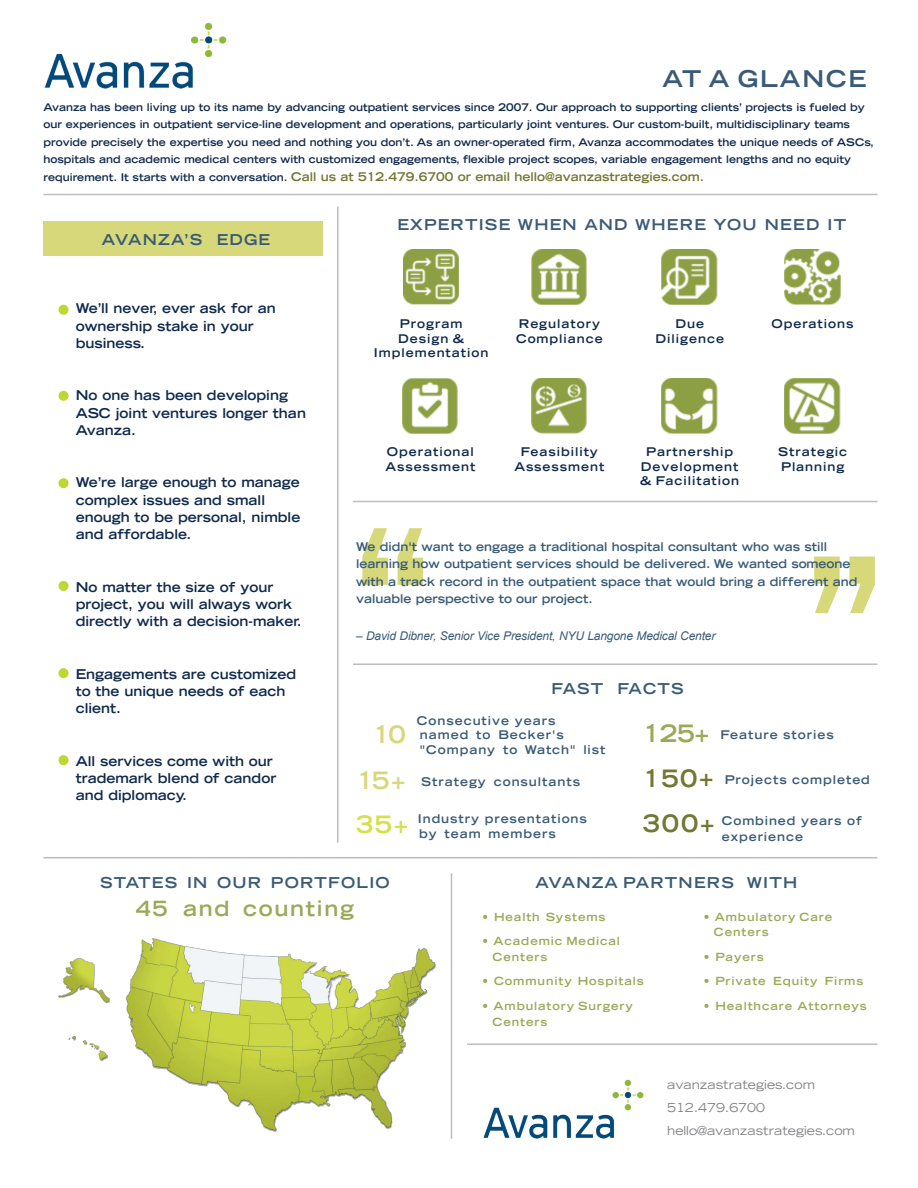
<style>
.page{position:relative;width:918px;height:1188px;background:#fff}
.page>*{position:absolute;margin:0;border:0;box-sizing:border-box;transform-origin:0 0}
.t1{font:700 expanded 24px "Trade Gothic LT Std";color:#727731}
.t2{font:700 expanded 24px "Trade Gothic LT Std";color:#d6d87a}
.t3{font:700 expanded 23.1px "Trade Gothic LT Std";letter-spacing:.08em;color:#3a5b77}
.t4{font:700 expanded 21px "Trade Gothic LT Std";letter-spacing:.08em;color:#9da858}
.t5{font:700 expanded 15px "Trade Gothic LT Std";letter-spacing:.08em;color:#3a5b77}
.t6{font:700 expanded 13.5px/17.4px "Trade Gothic LT Std";color:#10294c}
.t7{font:expanded 12.3px/23px "Trade Gothic LT Std";color:#808285}
.t8{font:700 expanded 12px/17.4px "Trade Gothic LT Std";color:#3a5b77}
.t9{font:700 expanded 12px/14.4px "Trade Gothic LT Std";letter-spacing:.08em;color:#10294c;text-align:center}
.t10{font:700 expanded 12px/14.4px "Trade Gothic LT Std";letter-spacing:.08em;color:#3a5b77}
.t11{font:700 expanded 12px "Trade Gothic LT Std";color:#727731}
.t12{font:italic 12px "Arial";letter-spacing:-.015em;color:#3a5b77}
.t13{font:700 expanded 12px/16.5px "Trade Gothic LT Std";letter-spacing:.075em;color:#3a5b77}
.t14{font:700 expanded 11.25px/15.6px "Trade Gothic LT Std";letter-spacing:.08em;color:#9da858}
.t15{font:700 expanded 10.5px/17.4px "Trade Gothic LT Std";color:#10294c}
.s1{font-size:10.5px;color:#10294c}
.s2{font-size:24px;color:#d6d87a}
.s3{font-size:24px;color:#d5e04f}
.s4{font-size:24px;color:#9da858}
.s5{font-size:24px;color:#727731}
</style>
<div class="page">
<div style="left:44px;top:222px;width:279px;height:34px;background:#d6d87a"></div>
<hr style="left:44px;top:194px;width:834px;height:1px;background:#bcbdc0">
<svg style="left:814px;top:557px;width:61px;height:56px"></svg>
<svg style="left:362px;top:528px;width:61px;height:57px"></svg>
<hr style="left:337px;top:207px;width:2px;height:636px;background:#bcbdc0">
<hr style="left:353px;top:663px;width:525px;height:2px;background:#bcbdc0">
<hr style="left:353px;top:501px;width:525px;height:1px;background:#bcbdc0">
<img style="left:531px;top:250px;width:56px;height:55px">
<img style="left:404px;top:250px;width:54px;height:55px">
<img style="left:785px;top:250px;width:55px;height:55px">
<img style="left:531px;top:378px;width:56px;height:55px">
<img style="left:785px;top:378px;width:55px;height:55px">
<img style="left:662px;top:378px;width:55px;height:55px">
<img style="left:662px;top:250px;width:55px;height:55px">
<img style="left:402px;top:378px;width:56px;height:55px">
<hr style="left:451px;top:873px;width:1px;height:266px;background:#bcbdc0">
<hr style="left:44px;top:857px;width:834px;height:1px;background:#bcbdc0">
<hr style="left:467px;top:1043px;width:411px;height:2px;background:#bcbdc0">
<div style="left:58px;top:305px;width:11px;height:10px;background:#bfd731;border-radius:50%"></div>
<div style="left:58px;top:391px;width:11px;height:10px;background:#bfd731;border-radius:50%"></div>
<div style="left:58px;top:478px;width:11px;height:10px;background:#bfd731;border-radius:50%"></div>
<div style="left:58px;top:581px;width:11px;height:10px;background:#bfd731;border-radius:50%"></div>
<div style="left:58px;top:668px;width:11px;height:10px;background:#bfd731;border-radius:50%"></div>
<div style="left:58px;top:755px;width:11px;height:10px;background:#bfd731;border-radius:50%"></div>
<img style="left:44px;top:23px;width:183px;height:66px">
<img style="left:483px;top:1080px;width:161px;height:58px">
<img style="left:58px;top:939px;width:377px;height:192px">
<h2 class="t3" style="left:663px;top:70px;width:205px">AT A GLANCE</h2>
<p class="t15" style="left:44px;top:100px;width:832px">Avanza has been living up to its name by advancing outpatient services since 2007. Our approach to supporting clients’ projects is fueled by our experiences in outpatient service-line development and operations, particularly joint ventures. Our custom-built, multidisciplinary teams provide precisely the expertise you need and nothing you don’t. As an owner-operated firm, Avanza accommodates the unique needs of ASCs, hospitals and academic medical centers with customized engagements, flexible project scopes, variable engagement lengths and no equity</p>
<p class="t11" style="left:44px;top:172px;width:662px"><span class="s1">requirement. It starts with a conversation.</span> Call us at 512.479.6700 or email hello@avanzastrategies.com.</p>
<h3 class="t5" style="left:102px;top:234px;width:170px">AVANZA’S EDGE</h3>
<p class="t6" style="left:76px;top:302px;width:201px">We’ll never, ever ask for an ownership stake in your business.</p>
<p class="t6" style="left:76px;top:389px;width:232px">No one has been developing<br>ASC joint ventures longer than<br>Avanza.</p>
<p class="t6" style="left:76px;top:476px;width:226px">We’re large enough to manage complex issues and small enough to be personal, nimble and affordable.</p>
<p class="t6" style="left:76px;top:580px;width:228px">No matter the size of your project, you will always work directly with a decision-maker.</p>
<p class="t6" style="left:76px;top:667px;width:222px">Engagements are customized to the unique needs of each client.</p>
<p class="t6" style="left:76px;top:754px;width:202px">All services come with our trademark blend of candor and diplomacy.</p>
<h3 class="t5" style="left:397px;top:219px;width:450px">EXPERTISE WHEN AND WHERE YOU NEED IT</h3>
<p class="t9" style="left:374px;top:318px;width:116px">Program<br>Design &amp;<br>Implementation</p>
<p class="t9" style="left:771px;top:318px;width:83px">Operations</p>
<p class="t9" style="left:516px;top:318px;width:88px;text-align:left">Regulatory<br>Compliance</p>
<p class="t9" style="left:656px;top:318px;width:70px">Due<br>Diligence</p>
<p class="t9" style="left:385px;top:446px;width:91px;text-align:left">Operational<br>Assessment</p>
<p class="t9" style="left:514px;top:446px;width:91px">Feasibility<br>Assessment</p>
<p class="t9" style="left:778px;top:446px;width:70px;text-align:left">Strategic<br>Planning</p>
<p class="t9" style="left:640px;top:446px;width:100px">Partnership<br>Development &amp; Facilitation</p>
<p class="t8" style="left:356px;top:539px;width:503px">We didn't want to engage a traditional hospital consultant who was still learning how outpatient services should be delivered. We wanted someone with a track record in the outpatient space that would bring a different and valuable perspective to our project.</p>
<p class="t12" style="left:356px;top:631px;width:361px">– David Dibner, Senior Vice President, NYU Langone Medical Center</p>
<h3 class="t5" style="left:552px;top:683px;width:134px">FAST FACTS</h3>
<h1 class="t2" style="left:373px;top:725px;width:34px">10</h1>
<p class="t10" style="left:417px;top:715px;width:190px">Consecutive years named to Becker's "Company to Watch" list</p>
<p class="t10" style="left:357px;top:776px;width:225px"><span class="s2">15+</span> Strategy consultants</p>
<p class="t10" style="left:419px;top:813px;width:169px;text-indent:-63px"><span class="s3">35+</span> Industry presentations by team members</p>
<p class="t10" style="left:643px;top:730px;width:193px"><span class="s4">125+</span> Feature stories</p>
<p class="t10" style="left:643px;top:774px;width:229px"><span class="s5">150+</span> Projects completed</p>
<h1 class="t1" style="left:643px;top:815px;width:73px">300+</h1>
<p class="t13" style="left:722px;top:814px;width:142px">Combined years of experience</p>
<h3 class="t5" style="left:100px;top:877px;width:291px">STATES IN OUR PORTFOLIO</h3>
<h3 class="t4" style="left:136px;top:901px;width:220px">45 and counting</h3>
<h3 class="t5" style="left:535px;top:877px;width:263px">AVANZA PARTNERS WITH</h3>
<p class="t14" style="left:483px;top:910px;width:124px">• Health Systems</p>
<p class="t14" style="left:492px;top:935px;width:129px;text-indent:-10px">• Academic Medical<br>Centers</p>
<p class="t14" style="left:483px;top:975px;width:163px">• Community Hospitals</p>
<p class="t14" style="left:492px;top:1000px;width:142px;text-indent:-10px">• Ambulatory Surgery<br>Centers</p>
<p class="t14" style="left:714px;top:910px;width:120px;text-indent:-10px">• Ambulatory Care<br>Centers</p>
<p class="t14" style="left:704px;top:951px;width:61px">• Payers</p>
<p class="t14" style="left:704px;top:975px;width:161px">• Private Equity Firms</p>
<p class="t14" style="left:704px;top:1000px;width:164px">• Healthcare Attorneys</p>
<p class="t7" style="left:667px;top:1074px;width:189px">avanzastrategies.com<br>512.479.6700 hello@avanzastrategies.com</p>
</div>
